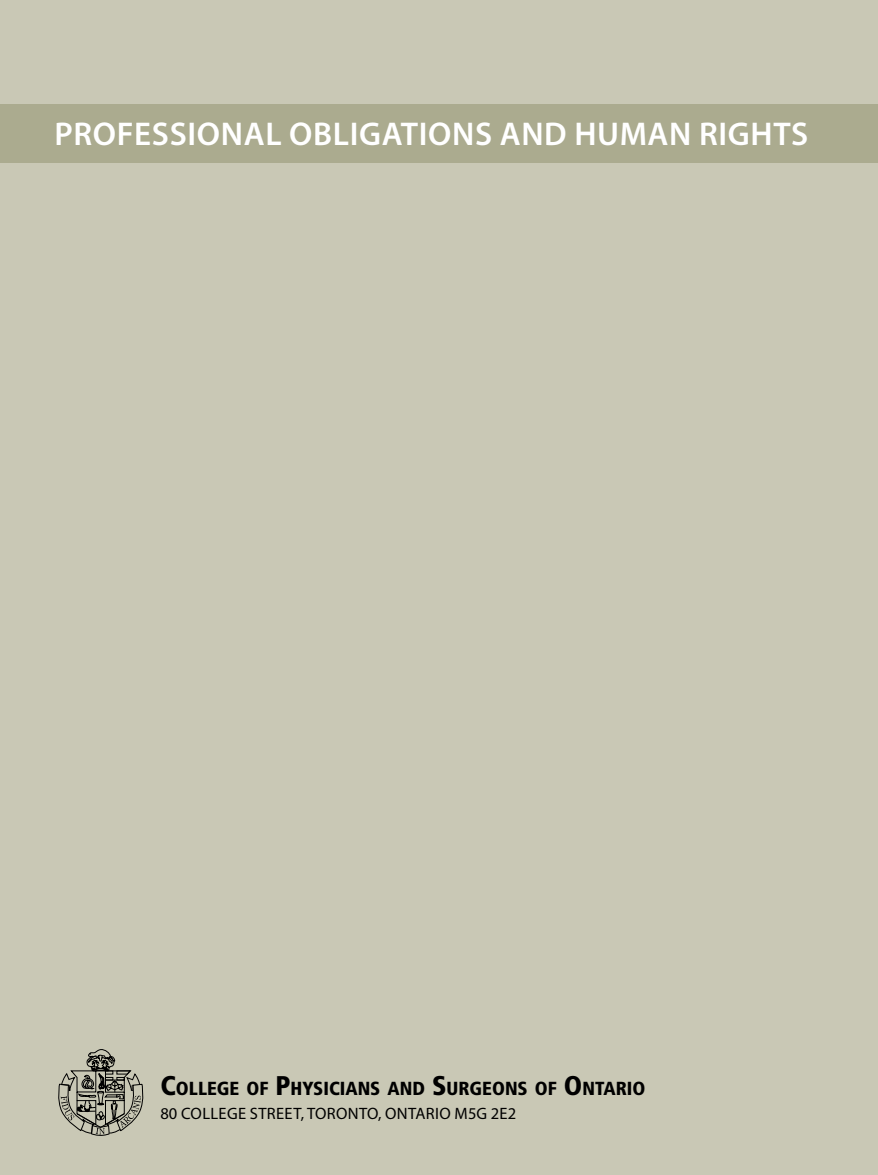
<style>
.page{position:relative;width:878px;height:1175px;background:#fff}
.page>*{position:absolute;margin:0;border:0;box-sizing:border-box;transform-origin:0 0}
.t1{font:600 33px "Myriad Pro";letter-spacing:.02em;color:#fff}
.t2{font:900 condensed 18.9px "Frutiger";color:#000}
.t3{font:16.5px "Myriad Pro";letter-spacing:.01em;color:#000}
.s1{font-size:27px}
</style>
<div class="page">
<div style="left:0;top:0;width:878px;height:1174px;background:#c9c8b5"></div>
<div style="left:0;top:104px;width:878px;height:59px;background:#abab8f"></div>
<svg style="left:58px;top:1049px;width:85px;height:87px"></svg>
<h1 class="t1" style="left:54px;top:113px;width:755px">PROFESSIONAL OBLIGATIONS AND HUMAN RIGHTS</h1>
<p class="t2" style="left:160px;top:1077px;width:486px"><span class="s1">C</span>OLLEGE OF <span class="s1">P</span>HYSICIANS AND <span class="s1">S</span>URGEONS OF <span class="s1">O</span>NTARIO</p>
<p class="t3" style="left:160px;top:1102px;width:68px">80 COLLEGE</p>
<p class="t3" style="left:250px;top:1102px;width:19px">STREET</p>
<p class="t3" style="left:301px;top:1102px;width:26px">, TORONTO</p>
<p class="t3" style="left:378px;top:1102px;width:29px">, ONTARIO</p>
<p class="t3" style="left:454px;top:1102px;width:63px">M5G 2E2</p>
</div>
